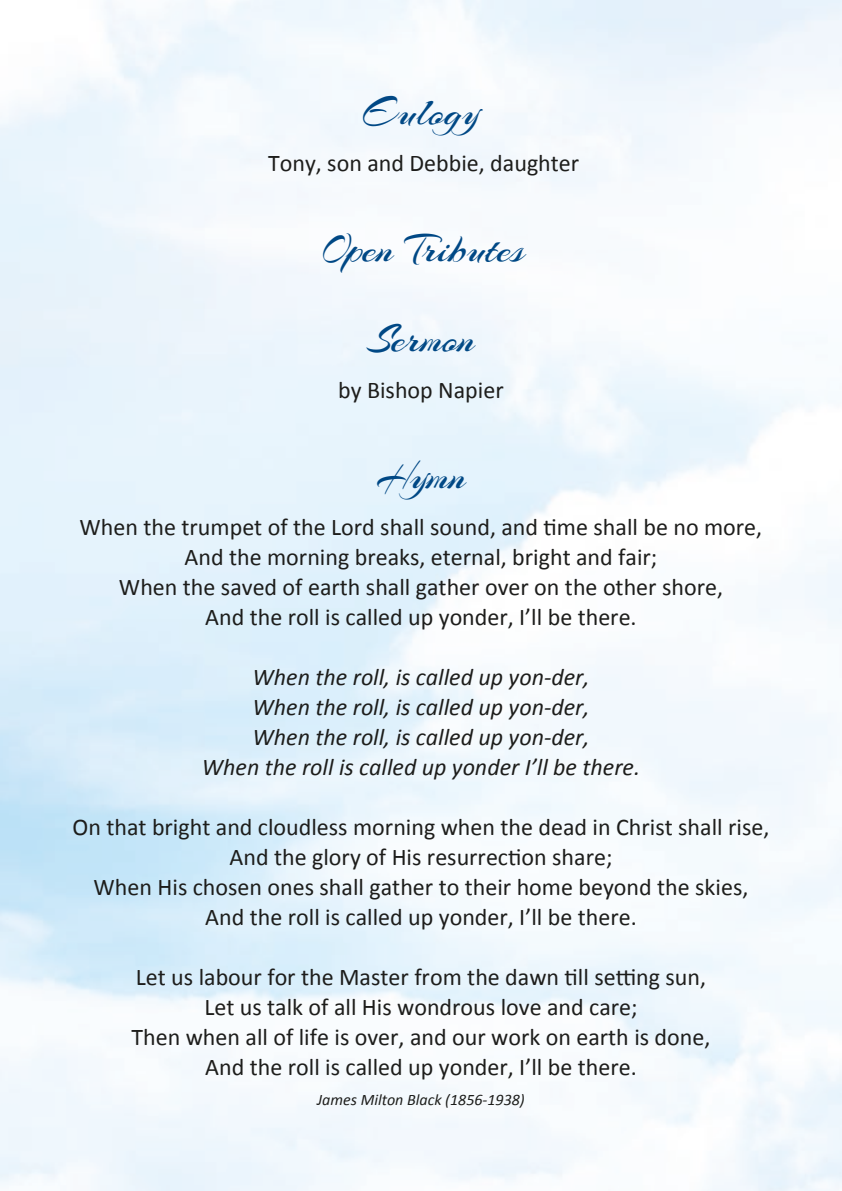
<style>
.page{position:relative;width:842px;height:1191px;background:#fff}
.page>*{position:absolute;margin:0;border:0;box-sizing:border-box;transform-origin:0 0}
.t1{font:42px/90px "Arizonia";color:#004885;text-align:center}
.t2{font:24px/30px "Calibri";color:#1d1d1b;text-align:center}
.t3{font:italic 24px/30px "Calibri";color:#1d1d1b;text-align:center}
.t4{font:italic 16px "Calibri";color:#1d1d1b}
</style>
<div class="page">
<h1 class="t1" style="left:362px;top:67px;width:119px">Eulogy</h1>
<p class="t2" style="left:268px;top:148px;width:313px">Tony, son and Debbie, daughter</p>
<h1 class="t1" style="left:317px;top:204px;width:208px">Open Tributes<br>Sermon</h1>
<p class="t2" style="left:338px;top:375px;width:167px">by Bishop Napier</p>
<h1 class="t1" style="left:376px;top:431px;width:91px">Hymn</h1>
<p class="t2" style="left:80px;top:512px;width:684px">When the trumpet of the Lord shall sound, and time shall be no more, And the morning breaks, eternal, bright and fair;<br>When the saved of earth shall gather over on the other shore,<br>And the roll is called up yonder, I’ll be there.</p>
<p class="t3" style="left:202px;top:661px;width:440px">When the roll, is called up yon-der,<br>When the roll, is called up yon-der,<br>When the roll, is called up yon-der,<br>When the roll is called up yonder I’ll be there.</p>
<p class="t2" style="left:72px;top:812px;width:698px">On that bright and cloudless morning when the dead in Christ shall rise, And the glory of His resurrection share;<br>When His chosen ones shall gather to their home beyond the skies, And the roll is called up yonder, I’ll be there.</p>
<p class="t2" style="left:131px;top:962px;width:580px">Let us labour for the Master from the dawn till setting sun, Let us talk of all His wondrous love and care;<br>Then when all of life is over, and our work on earth is done, And the roll is called up yonder, I’ll be there.</p>
<p class="t4" style="left:317px;top:1088px;width:209px">James Milton Black (1856-1938)</p>
</div>
